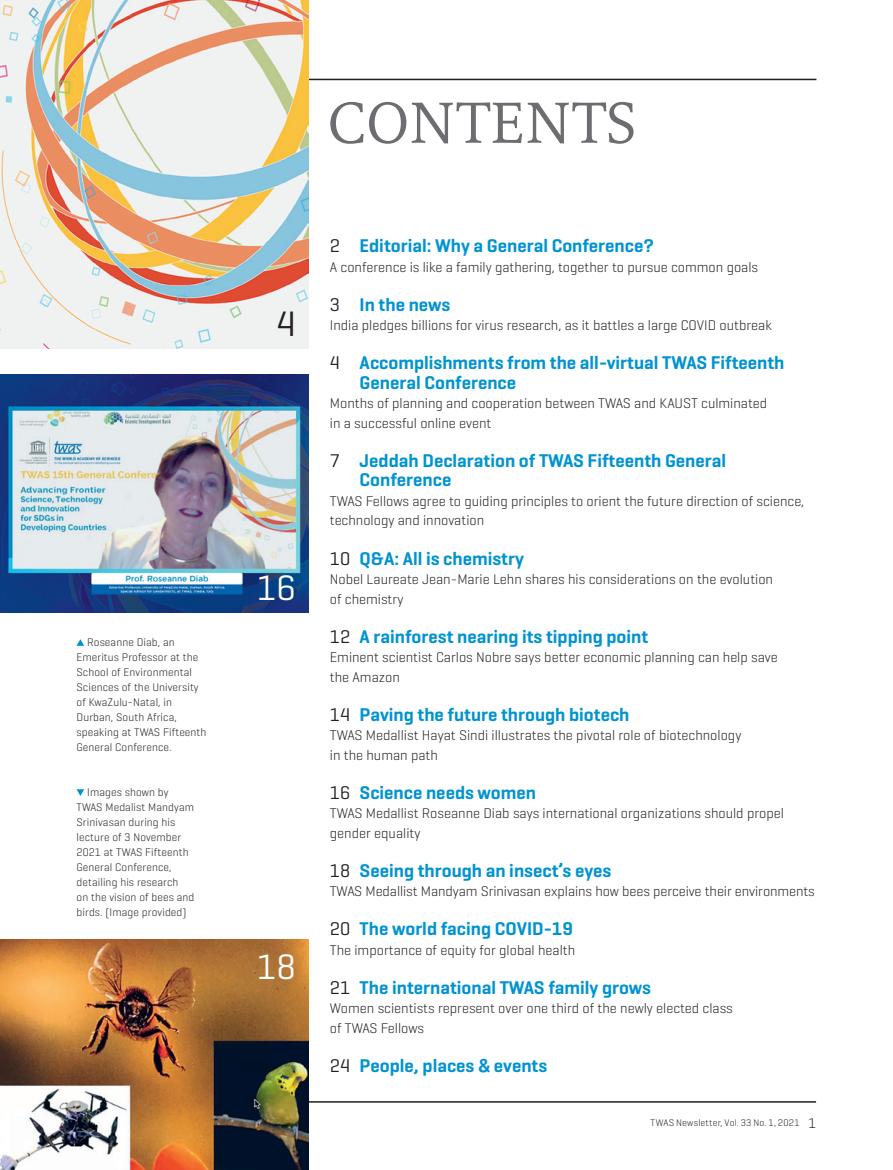
<style>
.page{position:relative;width:893px;height:1170px;background:#fff}
.page>*{position:absolute;margin:0;border:0;box-sizing:border-box;transform-origin:0 0}
.t1{font:64.35px "Milo Serif OT";color:#6c6d70}
.t2{font:36px "Geogrotesque";color:#fff}
.t3{font:36px "Geogrotesque";color:#231f20}
.t4{font:600 18.75px/19.5px "Geogrotesque";color:#0093d0}
.t5{font:300 14.25px/19.5px "Geogrotesque";color:#231f20}
.t6{font:300 11.25px/15px "Geogrotesque";letter-spacing:.01em;color:#231f20}
.t7{font:300 9.75px "Geogrotesque";letter-spacing:.02em;color:#231f20}
.s1{font-weight:400;color:#231f20}
.s2{font-family:"Officina Sans ITC Pro";font-weight:700}
.s3{font-size:14.25px}
</style>
<div class="page">
<hr style="left:77px;top:79px;width:739px;height:1px;background:#231f20">
<hr style="left:77px;top:1101px;width:739px;height:1px;background:#231f20">
<svg style="left:77px;top:639px;width:7px;height:6px"></svg>
<svg style="left:77px;top:789px;width:7px;height:6px"></svg>
<img style="left:0;top:939px;width:309px;height:230px">
<img style="left:0;top:374px;width:309px;height:238px">
<img style="left:0;top:0;width:309px;height:349px">
<p class="t6" style="left:77px;top:634px;width:131px;text-indent:11px">Roseanne Diab, an<br>Emeritus Professor at the<br>School of Environmental<br>Sciences of the University of KwaZulu-Natal, in<br>Durban, South Africa, speaking at TWAS Fifteenth<br>General Conference.</p>
<p class="t6" style="left:77px;top:784px;width:119px;text-indent:11px">Images shown by<br>TWAS Medalist Mandyam<br>Srinivasan during his lecture of 3 November<br>2021 at TWAS Fifteenth<br>General Conference, detailing his research<br>on the vision of bees and birds. (Image provided)</p>
<h1 class="t1" style="left:328px;top:89px;width:311px">CONTENTS</h1>
<h2 class="t3" style="left:276px;top:301px;width:21px">4</h2>
<h2 class="t2" style="left:257px;top:565px;width:41px">16</h2>
<h2 class="t2" style="left:257px;top:944px;width:41px">18</h2>
<h3 class="t4" style="left:330px;top:236px;width:326px"><span class="s1">2</span> Editorial: Why a General Conference?</h3>
<p class="t5" style="left:330px;top:257px;width:430px">A conference is like a family gathering, together to pursue common goals</p>
<h3 class="t4" style="left:330px;top:294px;width:122px"><span class="s1">3</span> In the news</h3>
<p class="t5" style="left:330px;top:315px;width:443px">India pledges billions for virus research, as it battles a large COVID outbreak</p>
<h3 class="t4" style="left:360px;top:353px;width:426px;text-indent:-30px"><span class="s1">4</span> Accomplishments from the all-virtual TWAS Fifteenth<br>General Conference</h3>
<p class="t5" style="left:330px;top:393px;width:439px">Months of planning and cooperation between TWAS and KAUST culminated in a successful online event</p>
<h3 class="t4" style="left:360px;top:450px;width:368px;text-indent:-30px"><span class="s1">7</span> Jeddah Declaration of TWAS Fifteenth General<br>Conference</h3>
<p class="t5" style="left:330px;top:491px;width:476px">TWAS Fellows agree to guiding principles to orient the future direction of science, technology and innovation</p>
<h3 class="t4" style="left:330px;top:548px;width:196px"><span class="s1">10</span> Q&amp;A: All is chemistry</h3>
<p class="t5" style="left:330px;top:569px;width:445px">Nobel Laureate Jean-Marie Lehn shares his considerations on the evolution of chemistry</p>
<h3 class="t4" style="left:330px;top:626px;width:320px"><span class="s1">12</span> A rainforest nearing its tipping point</h3>
<p class="t5" style="left:330px;top:647px;width:449px">Eminent scientist Carlos Nobre says better economic planning can help save the Amazon</p>
<h3 class="t4" style="left:330px;top:704px;width:301px"><span class="s1">14</span> Paving the future through biotech</h3>
<p class="t5" style="left:330px;top:725px;width:413px">TWAS Medallist Hayat Sindi illustrates the pivotal role of biotechnology in the human path</p>
<h3 class="t4" style="left:330px;top:782px;width:208px"><span class="s1">16</span> Science needs women</h3>
<p class="t5" style="left:330px;top:803px;width:456px">TWAS Medallist Roseanne Diab says international organizations should propel gender equality</p>
<h3 class="t4" style="left:330px;top:860px;width:283px"><span class="s1">18</span> Seeing through an insect’s eyes</h3>
<p class="t5" style="left:330px;top:881px;width:486px">TWAS Medallist Mandyam Srinivasan explains how bees perceive their environments</p>
<h3 class="t4" style="left:330px;top:918px;width:245px"><span class="s1">20</span> The world facing COVID-19</h3>
<p class="t5" style="left:330px;top:939px;width:247px">The importance of equity for global health</p>
<h3 class="t4" style="left:330px;top:977px;width:323px"><span class="s1">21</span> The international TWAS family grows</h3>
<p class="t5" style="left:330px;top:998px;width:404px">Women scientists represent over one third of the newly elected class of TWAS Fellows</p>
<h3 class="t4" style="left:330px;top:1055px;width:219px"><span class="s1">24</span> People, places <span class="s2">&amp;</span> events</h3>
<p class="t7" style="left:650px;top:1116px;width:167px">TWAS Newsletter, Vol. 33 No. 1, 2021 <span class="s3">1</span></p>
</div>
